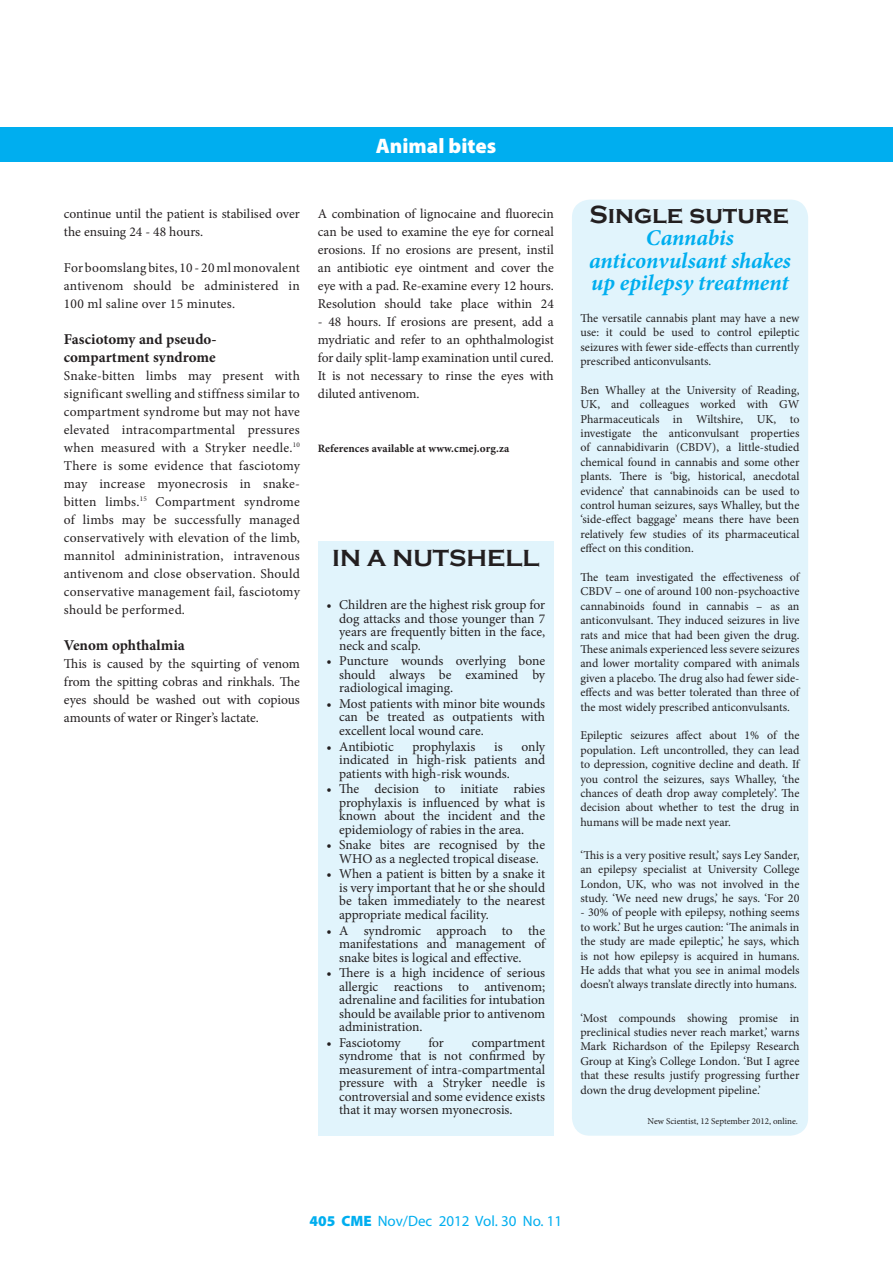
<style>
.page{position:relative;width:893px;height:1263px;background:#fff}
.page>*{position:absolute;margin:0;border:0;box-sizing:border-box;transform-origin:0 0}
.SINGLE_SUTURE_HEADIN{font:700 25.5px "Copperplate Gothic";color:#231f20}
.IN_A_NUTSHELL_HEADIN{font:700 24px "Copperplate Gothic";color:#231f20}
.SINGLE_SUTURE_TOPIC{font:italic 700 22.5px/22.5px "Minion Pro";letter-spacing:-.005em;color:#00aeef;text-align:center}
.AUTHORS_CV_DETAILS{font:900 21px "Myriad Pro";color:#fff}
.C_HEAD{font:700 15px/18px "Minion Pro";color:#231f20}
.t1{font:15px "Myriad Pro";color:#00aeef}
.TEXT{font:13.5px/18px "Minion Pro";color:#231f20;text-align:justify}
.SINGLE_SUTURE_TEXT{font:12px/14.4px "Minion Pro";color:#231f20;text-align:justify}
.REFERENCES_AVAILABLE{font:700 11.25px "Minion Pro";letter-spacing:.01em;color:#231f20}
.SINGLE_SUTURE_REFERE{font:9px "Minion Pro";color:#231f20}
.s1{font-weight:900}
</style>
<div class="page">
<div style="left:0;top:127px;width:893px;height:34px;background:#00aeef"></div>
<div style="left:318px;top:542px;width:236px;height:594px;background:#e1f4fc"></div>
<div style="left:572px;top:200px;width:236px;height:936px;background:#e1f4fc;border-radius:18px"></div>
<p class="AUTHORS_CV_DETAILS" style="left:376px;top:134px;width:122px">Animal bites</p>
<p class="TEXT" style="left:64px;top:204px;width:237px">continue until the patient is stabilised over the ensuing 24 - 48 hours.</p>
<p class="TEXT" style="left:64px;top:258px;width:237px">For boomslang bites, 10 - 20 ml monovalent antivenom should be administered in 100 ml saline over 15 minutes.</p>
<h3 class="C_HEAD" style="left:64px;top:330px;width:154px">Fasciotomy and pseudo&shy;compartment syndrome</h3>
<p class="TEXT" style="left:64px;top:366px;width:238px">Snake-bitten limbs may present with significant swelling and stiffness similar to compartment syndrome but may not have elevated intracompartmental pressures when measured with a Stryker needle.<sup>10<br></sup>There is some evidence that fasciotomy may increase myonecrosis in snake&shy;bitten limbs.<sup>15</sup> Compartment syndrome of limbs may be successfully managed conservatively with elevation of the limb, mannitol admininistration, intravenous antivenom and close observation. Should conservative management fail, fasciotomy should be performed.</p>
<h3 class="C_HEAD" style="left:64px;top:636px;width:122px">Venom ophthalmia</h3>
<p class="TEXT" style="left:64px;top:654px;width:238px">This is caused by the squirting of venom from the spitting cobras and rinkhals. The eyes should be washed out with copious amounts of water or Ringer’s lactate.</p>
<p class="TEXT" style="left:318px;top:204px;width:237px">A combination of lignocaine and fluorecin can be used to examine the eye for corneal erosions. If no erosions are present, instil an antibiotic eye ointment and cover the eye with a pad. Re-examine every 12 hours.<br>Resolution should take place within 24</p>
<p class="TEXT" style="left:318px;top:312px;width:237px">- 48 hours. If erosions are present, add a mydriatic and refer to an ophthalmologist for daily split-lamp examination until cured.<br>It is not necessary to rinse the eyes with diluted antivenom.</p>
<h6 class="REFERENCES_AVAILABLE" style="left:318px;top:440px;width:193px">References available at www.cmej.org.za</h6>
<h4 class="IN_A_NUTSHELL_HEADIN" style="left:332px;top:544px;width:209px">IN A NUTSHELL</h4>
<p class="TEXT" style="left:339px;top:598px;width:208px;line-height:13.5px;text-indent:-13px">• Children are the highest risk group for dog attacks and those younger than 7 years are frequently bitten in the face, neck and scalp.</p>
<p class="TEXT" style="left:339px;top:654px;width:208px;line-height:13.5px;text-indent:-13px">• Puncture wounds overlying bone should always be examined by radiological imaging.</p>
<p class="TEXT" style="left:339px;top:697px;width:208px;line-height:13.5px;text-indent:-13px">• Most patients with minor bite wounds can be treated as outpatients with excellent local wound care.</p>
<p class="TEXT" style="left:326px;top:737px;width:69px">• Antibiotic</p>
<p class="TEXT" style="left:413px;top:737px;width:64px">prophylaxis</p>
<p class="TEXT" style="left:494px;top:737px;width:10px">is</p>
<p class="TEXT" style="left:339px;top:739px;width:208px;line-height:13.5px;text-indent:182px">only indicated in high-risk patients and patients with high-risk wounds.</p>
<p class="TEXT" style="left:339px;top:782px;width:208px;line-height:13.5px;text-indent:-13px">• The decision to initiate rabies prophylaxis is influenced by what is known about the incident and the epidemiology of rabies in the area.</p>
<p class="TEXT" style="left:326px;top:838px;width:220px;line-height:13.5px;text-align:center">• Snake bites are recognised by the<br>WHO as a neglected tropical disease.</p>
<p class="TEXT" style="left:339px;top:867px;width:208px;line-height:13.5px;text-indent:-13px">• When a patient is bitten by a snake it is very important that he or she should be taken immediately to the nearest appropriate medical facility.</p>
<p class="TEXT" style="left:339px;top:923px;width:208px;line-height:13.5px;text-indent:-13px">• A syndromic approach to the manifestations and management of snake bites is logical and effective.</p>
<p class="TEXT" style="left:339px;top:966px;width:208px;line-height:13.5px;text-indent:-13px">• There is a high incidence of serious allergic reactions to antivenom; adrenaline and facilities for intubation should be available prior to antivenom administration.</p>
<p class="TEXT" style="left:326px;top:1033px;width:76px">• Fasciotomy</p>
<p class="TEXT" style="left:428px;top:1033px;width:17px">for</p>
<p class="TEXT" style="left:339px;top:1036px;width:208px;line-height:13.5px;text-indent:133px">compartment syndrome that is not confirmed by measurement of intra-compartmental pressure with a Stryker needle is controversial and some evidence exists that it may worsen myonecrosis.</p>
<h4 class="SINGLE_SUTURE_HEADIN" style="left:589px;top:200px;width:201px">Single suture</h4>
<h5 class="SINGLE_SUTURE_TOPIC" style="left:589px;top:226px;width:203px">Cannabis anticonvulsant shakes up epilepsy treatment</h5>
<p class="SINGLE_SUTURE_TEXT" style="left:580px;top:311px;width:221px">The versatile cannabis plant may have a new use: it could be used to control epileptic seizures with fewer side-effects than currently prescribed anticonvulsants.</p>
<p class="SINGLE_SUTURE_TEXT" style="left:580px;top:383px;width:221px">Ben Whalley at the University of Reading, UK, and colleagues worked with GW Pharmaceuticals in Wiltshire, UK, to investigate the anticonvulsant properties of cannabidivarin (CBDV), a little-studied chemical found in cannabis and some other plants. There is ‘big, historical, anecdotal evidence’ that cannabinoids can be used to control human seizures, says Whalley, but the ‘side-effect baggage’ means there have been relatively few studies of its pharmaceutical effect on this condition.</p>
<p class="SINGLE_SUTURE_TEXT" style="left:580px;top:570px;width:221px">The team investigated the effectiveness of CBDV – one of around 100 non-psychoactive cannabinoids found in cannabis – as an anticonvulsant. They induced seizures in live rats and mice that had been given the drug.<br>These animals experienced less severe seizures and lower mortality compared with animals given a placebo. The drug also had fewer side&shy;effects and was better tolerated than three of the most widely prescribed anticonvulsants.</p>
<p class="SINGLE_SUTURE_TEXT" style="left:580px;top:728px;width:221px">Epileptic seizures affect about 1% of the population. Left uncontrolled, they can lead to depression, cognitive decline and death. If you control the seizures, says Whalley, ‘the chances of death drop away completely’. The decision about whether to test the drug in humans will be made next year.</p>
<p class="SINGLE_SUTURE_TEXT" style="left:580px;top:848px;width:220px">‘This is a very positive result,’ says Ley Sander, an epilepsy specialist at University College London, UK, who was not involved in the study. ‘We need new drugs,’ he says. ‘For 20</p>
<p class="SINGLE_SUTURE_TEXT" style="left:580px;top:905px;width:221px">- 30% of people with epilepsy, nothing seems to work.’ But he urges caution: ‘The animals in the study are made epileptic,’ he says, which is not how epilepsy is acquired in humans.<br>He adds that what you see in animal models doesn’t always translate directly into humans.</p>
<p class="SINGLE_SUTURE_TEXT" style="left:580px;top:1010px;width:220px">‘Most compounds showing promise in preclinical studies never reach market,’ warns Mark Richardson of the Epilepsy Research Group at King’s College London. ‘But I agree that these results justify progressing further down the drug development pipeline.’</p>
<p class="SINGLE_SUTURE_REFERE" style="left:647px;top:1115px;width:152px">New Scientist, 12 September 2012, online.</p>
<p class="t1" style="left:310px;top:1211px;width:254px"><span class="s1">405 CME</span> Nov/Dec 2012 Vol. 30 No. 11</p>
</div>
